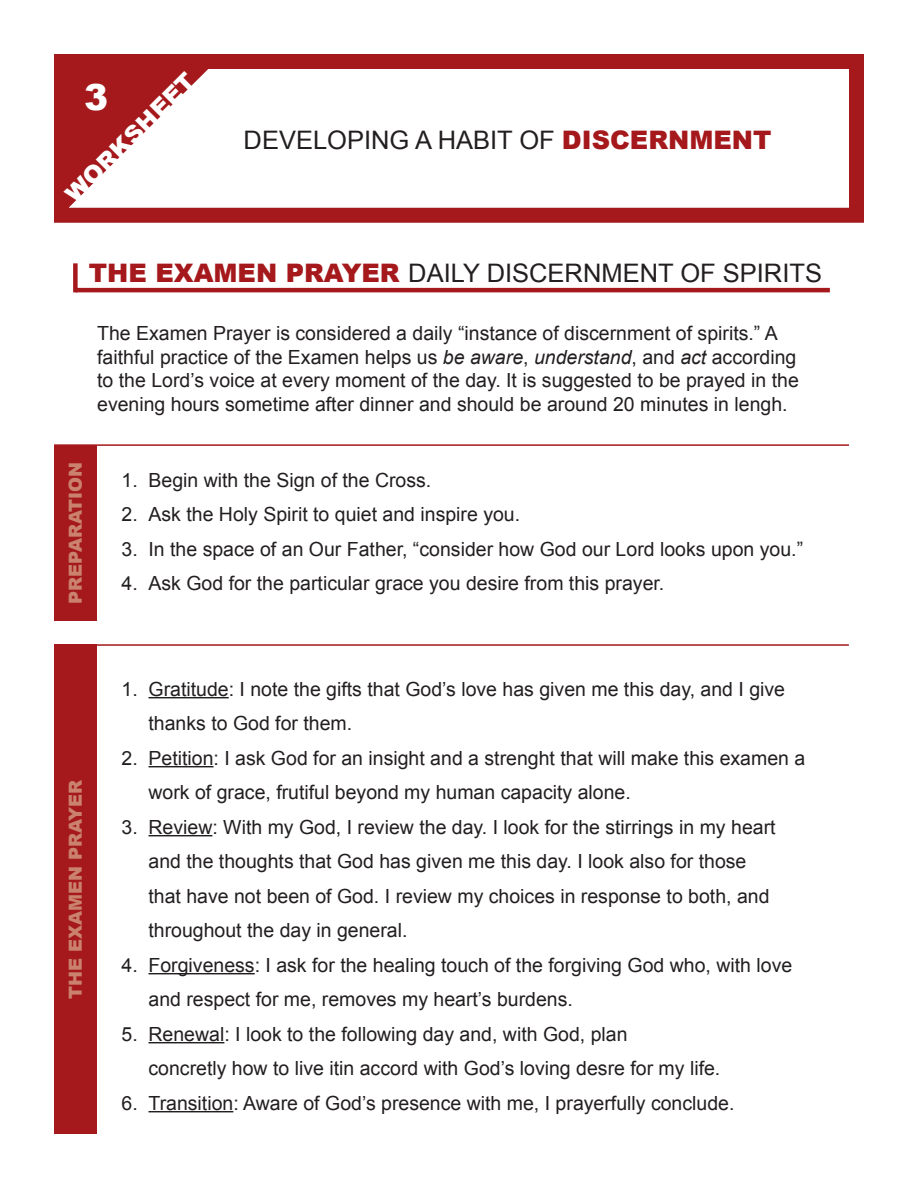
<style>
.page{position:relative;width:918px;height:1188px;background:#fff}
.page>*{position:absolute;margin:0;border:0;box-sizing:border-box;transform-origin:0 0}
.t1{font:900 36px "Arial";color:#fff}
.t2{font:25.5px "Arial";color:#231f20}
.t3{font:900 24px "Arial";color:#fff}
.t4{font:19.5px/34.5px "Arial";color:#231f20}
.t5{font:900 18px "Arial";color:#cb826c}
.s1{font-weight:900;color:#a5181b}
.s2{font-style:italic}
</style>
<div class="page">
<div style="left:54px;top:54px;width:810px;height:169px;border:15px solid #a5181b"></div>
<svg style="left:59px;top:61px;width:157px;height:157px"></svg>
<hr style="left:148px;top:697px;width:81px;height:1px;background:#231f20">
<hr style="left:148px;top:766px;width:66px;height:1px;background:#231f20">
<hr style="left:148px;top:835px;width:64px;height:1px;background:#231f20">
<hr style="left:148px;top:973px;width:107px;height:1px;background:#231f20">
<hr style="left:148px;top:1042px;width:76px;height:1px;background:#231f20">
<hr style="left:148px;top:1111px;width:85px;height:1px;background:#231f20">
<div style="left:54px;top:645px;width:43px;height:489px;background:#a5181b"></div>
<hr style="left:54px;top:644px;width:795px;height:2px;background:#a5181b">
<div style="left:54px;top:445px;width:43px;height:175px;background:#a5181b"></div>
<hr style="left:54px;top:444px;width:795px;height:2px;background:#a5181b">
<hr style="left:75px;top:288px;width:755px;height:4px;background:#a5181b">
<div style="left:73px;top:263px;width:5px;height:29px;background:#a5181b"></div>
<p class="t3" style="left:58px;top:186px;width:173px;rotate:-45deg">WORKSHEET</p>
<p class="t1" style="left:84px;top:71px;width:26px">3</p>
<p class="t2" style="left:244px;top:124px;width:530px">DEVELOPING A HABIT OF <span class="s1">DISCERNMENT</span></p>
<p class="t2" style="left:89px;top:256px;width:735px"><span class="s1">THE EXAMEN PRAYER</span> DAILY DISCERNMENT OF SPIRITS</p>
<p class="t4" style="left:97px;top:322px;width:703px;line-height:23.4px">The Examen Prayer is considered a daily “instance of discernment of spirits.” A faithful practice of the Examen helps us <span class="s2">be aware</span>, <span class="s2">understand</span>, and <span class="s2">act</span> according to the Lord’s voice at every moment of the day. It is suggested to be prayed in the evening hours sometime after dinner and should be around 20 minutes in lengh.</p>
<p class="t5" style="left:62px;top:604px;width:144px;rotate:-90deg">PREPARATION</p>
<p class="t4" style="left:122px;top:463px;width:311px">1. Begin with the Sign of the Cross.</p>
<p class="t4" style="left:122px;top:497px;width:400px">2. Ask the Holy Spirit to quiet and inspire you.</p>
<p class="t4" style="left:122px;top:532px;width:683px">3. In the space of an Our Father, “consider how God our Lord looks upon you.”</p>
<p class="t4" style="left:122px;top:566px;width:544px">4. Ask God for the particular grace you desire from this prayer.</p>
<p class="t5" style="left:62px;top:999px;width:221px;rotate:-90deg">THE EXAMEN PRAYER</p>
<p class="t4" style="left:148px;top:672px;width:638px;text-indent:-27px">1. Gratitude: I note the gifts that God’s love has given me this day, and I give thanks to God for them.</p>
<p class="t4" style="left:148px;top:741px;width:658px;text-indent:-27px">2. Petition: I ask God for an insight and a strenght that will make this examen a work of grace, frutiful beyond my human capacity alone.</p>
<p class="t4" style="left:148px;top:810px;width:629px;text-indent:-27px">3. Review: With my God, I review the day. I look for the stirrings in my heart and the thoughts that God has given me this day. I look also for those that have not been of God. I review my choices in response to both, and throughout the day in general.</p>
<p class="t4" style="left:148px;top:948px;width:645px;text-indent:-27px">4. Forgiveness: I ask for the healing touch of the forgiving God who, with love and respect for me, removes my heart’s burdens.</p>
<p class="t4" style="left:148px;top:1017px;width:573px;text-indent:-27px">5. Renewal: I look to the following day and, with God, plan<br>concretly how to live itin accord with God’s loving desre for my life.</p>
<p class="t4" style="left:122px;top:1086px;width:614px">6. Transition: Aware of God’s presence with me, I prayerfully conclude.</p>
</div>
